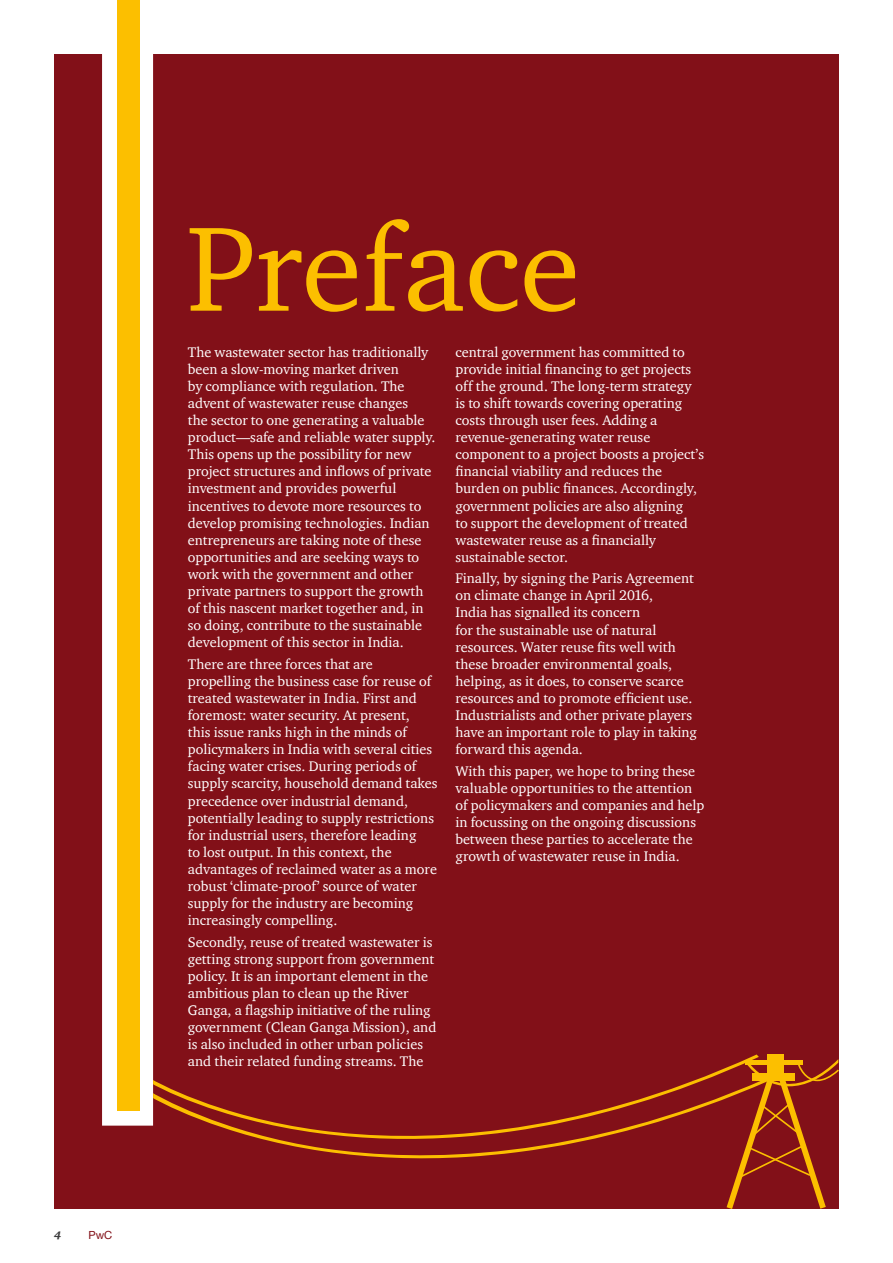
<style>
.page{position:relative;width:893px;height:1263px;background:#fff}
.page>*{position:absolute;margin:0;border:0;box-sizing:border-box;transform-origin:0 0}
.t1{font:123px "ITC Charter Com";color:#fcbf00}
.t2{font:14.25px/17.1px "ITC Charter Com";color:#fff}
.t3{font:11.25px "Helvetica Neue";color:#821018}
.t4{font:italic 900 11.25px "ITC Charter Com";color:#3e3e3f}
</style>
<div class="page">
<div style="left:54px;top:54px;width:785px;height:1155px;background:#821018"></div>
<div style="left:117px;top:0;width:23px;height:1111px;background:#fcbf00"></div>
<svg style="left:153px;top:1143px;width:574px;height:19px;background:#8b1d16"></svg>
<div style="left:767px;top:1055px;width:16px;height:20px;background:#fcbf00"></div>
<svg style="left:727px;top:1059px;width:112px;height:150px;background:#983013"></svg>
<svg style="left:153px;top:1054px;width:606px;height:89px;background:#891b16"></svg>
<p class="t4" style="left:54px;top:1228px;width:9px">4</p>
<p class="t3" style="left:88px;top:1228px;width:25px">PwC</p>
<p class="t1" style="left:187px;top:193px;width:395px">Preface</p>
<p class="t2" style="left:188px;top:343px;width:249px">The wastewater sector has traditionally been a slow-moving market driven<br>by compliance with regulation. The advent of wastewater reuse changes<br>the sector to one generating a valuable product—safe and reliable water supply.<br>This opens up the possibility for new project structures and inflows of private investment and provides powerful incentives to devote more resources to develop promising technologies. Indian entrepreneurs are taking note of these opportunities and are seeking ways to work with the government and other private partners to support the growth of this nascent market together and, in so doing, contribute to the sustainable development of this sector in India.</p>
<p class="t2" style="left:188px;top:655px;width:251px">There are three forces that are propelling the business case for reuse of treated wastewater in India. First and foremost: water security. At present,<br>this issue ranks high in the minds of policymakers in India with several cities facing water crises. During periods of supply scarcity, household demand takes precedence over industrial demand, potentially leading to supply restrictions for industrial users, therefore leading<br>to lost output. In this context, the advantages of reclaimed water as a more robust ‘climate-proof’ source of water supply for the industry are becoming increasingly compelling.</p>
<p class="t2" style="left:188px;top:933px;width:250px">Secondly, reuse of treated wastewater is getting strong support from government policy. It is an important element in the ambitious plan to clean up the River Ganga, a flagship initiative of the ruling government (Clean Ganga Mission), and is also included in other urban policies and their related funding streams. The</p>
<p class="t2" style="left:455px;top:343px;width:250px">central government has committed to provide initial financing to get projects off the ground. The long-term strategy is to shift towards covering operating costs through user fees. Adding a revenue-generating water reuse component to a project boosts a project’s financial viability and reduces the burden on public finances. Accordingly, government policies are also aligning<br>to support the development of treated wastewater reuse as a financially sustainable sector.</p>
<p class="t2" style="left:455px;top:570px;width:243px">Finally, by signing the Paris Agreement on climate change in April 2016,<br>India has signalled its concern<br>for the sustainable use of natural resources. Water reuse fits well with these broader environmental goals, helping, as it does, to conserve scarce resources and to promote efficient use.<br>Industrialists and other private players have an important role to play in taking forward this agenda.</p>
<p class="t2" style="left:455px;top:762px;width:250px">With this paper, we hope to bring these valuable opportunities to the attention of policymakers and companies and help in focussing on the ongoing discussions between these parties to accelerate the growth of wastewater reuse in India.</p>
</div>
